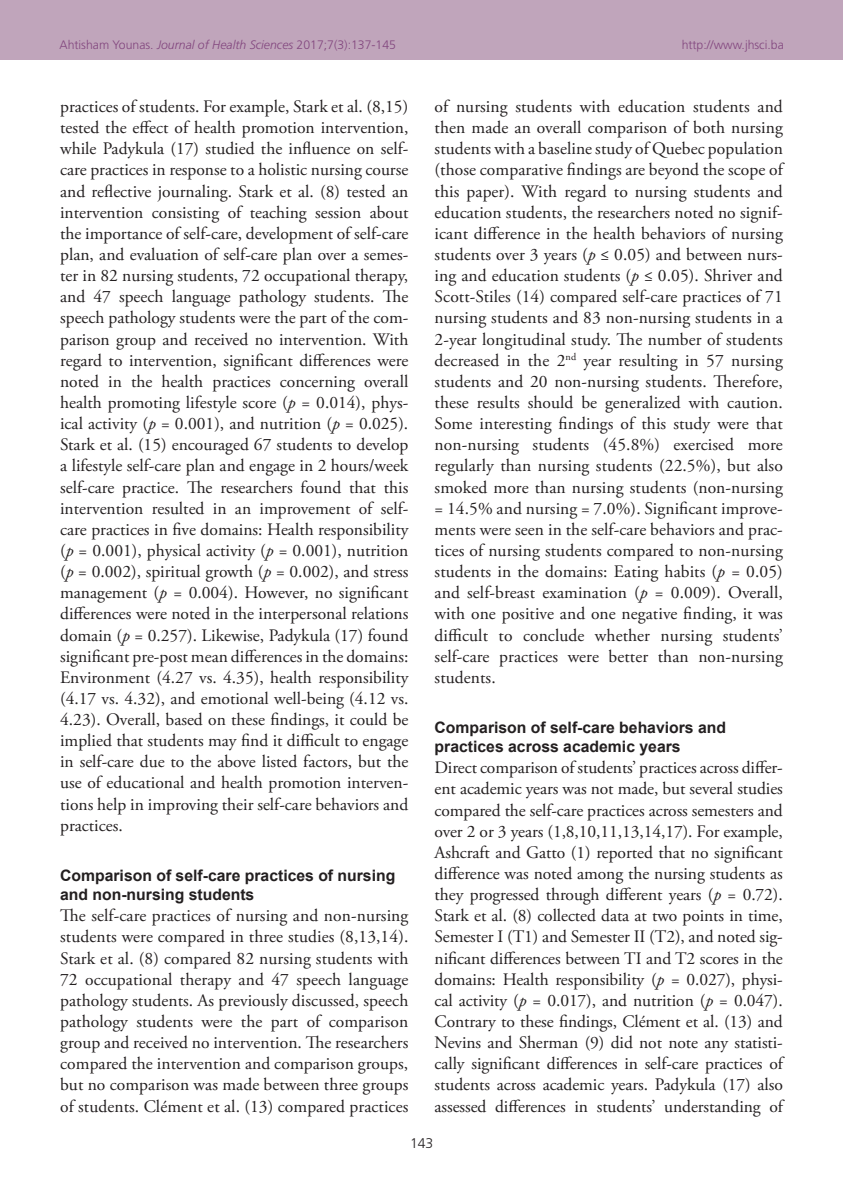
<style>
.page{position:relative;width:843px;height:1191px;background:#fff}
.page>*{position:absolute;margin:0;border:0;box-sizing:border-box;transform-origin:0 0}
.TX{font:17.5px/21.2px "Adobe Garamond Pro";color:#231f20;text-align:justify}
.t1{font:700 15.75px/19.4px "Arial";color:#231f20}
.t2{font:300 14px "Frutiger CE";color:#231f20}
.t3{font:300 12.25px "Frutiger CE";color:#82467e}
.s1{font-style:italic}
</style>
<div class="page">
<div style="left:0;top:0;width:843px;height:60px;background:#c0a5bb"></div>
<p class="t3" style="left:60px;top:37px;width:338px">Ahtisham Younas. <span class="s1">Journal of Health Sciences</span> 2017;7(3):137-145</p>
<p class="t3" style="left:682px;top:37px;width:104px">http://www.jhsci.ba</p>
<p class="TX" style="left:60px;top:97px;width:350px">practices of students. For example, Stark et al. (8,15) tested the effect of health promotion intervention, while Padykula (17) studied the influence on self&shy;care practices in response to a holistic nursing course and reflective journaling. Stark et al. (8) tested an intervention consisting of teaching session about the importance of self-care, development of self-care plan, and evaluation of self-care plan over a semes&shy;ter in 82 nursing students, 72 occupational therapy, and 47 speech language pathology students. The speech pathology students were the part of the com&shy;parison group and received no intervention. With regard to intervention, significant differences were noted in the health practices concerning overall health promoting lifestyle score (<span class="s1">p</span> = 0.014), phys&shy;ical activity (<span class="s1">p</span> = 0.001), and nutrition (<span class="s1">p</span> = 0.025).<br>Stark et al. (15) encouraged 67 students to develop a lifestyle self-care plan and engage in 2 hours/week self-care practice. The researchers found that this intervention resulted in an improvement of self&shy;care practices in five domains: Health responsibility (<span class="s1">p</span> = 0.001), physical activity (<span class="s1">p</span> = 0.001), nutrition (<span class="s1">p</span> = 0.002), spiritual growth (<span class="s1">p</span> = 0.002), and stress management (<span class="s1">p</span> = 0.004). However, no significant differences were noted in the interpersonal relations domain (<span class="s1">p</span> = 0.257). Likewise, Padykula (17) found significant pre-post mean differences in the domains:<br>Environment (4.27 vs. 4.35), health responsibility (4.17 vs. 4.32), and emotional well-being (4.12 vs.<br>4.23). Overall, based on these findings, it could be implied that students may find it difficult to engage in self-care due to the above listed factors, but the use of educational and health promotion interven&shy;tions help in improving their self-care behaviors and practices.</p>
<h2 class="t1" style="left:60px;top:866px;width:337px">Comparison of self-care practices of nursing and non-nursing students</h2>
<p class="TX" style="left:60px;top:906px;width:350px">The self-care practices of nursing and non-nursing students were compared in three studies (8,13,14).<br>Stark et al. (8) compared 82 nursing students with 72 occupational therapy and 47 speech language pathology students. As previously discussed, speech pathology students were the part of comparison group and received no intervention. The researchers compared the intervention and comparison groups, but no comparison was made between three groups of students. Clément et al. (13) compared practices</p>
<p class="TX" style="left:435px;top:97px;width:350px">of nursing students with education students and then made an overall comparison of both nursing students with a baseline study of Quebec population (those comparative findings are beyond the scope of this paper). With regard to nursing students and education students, the researchers noted no signif&shy;icant difference in the health behaviors of nursing students over 3 years (<span class="s1">p</span> ≤ 0.05) and between nurs&shy;ing and education students (<span class="s1">p</span> ≤ 0.05). Shriver and Scott-Stiles (14) compared self-care practices of 71 nursing students and 83 non-nursing students in a 2-year longitudinal study. The number of students decreased in the 2<sup>nd</sup> year resulting in 57 nursing students and 20 non-nursing students. Therefore, these results should be generalized with caution.<br>Some interesting findings of this study were that non-nursing students (45.8%) exercised more regularly than nursing students (22.5%), but also smoked more than nursing students (non-nursing = 14.5% and nursing = 7.0%). Significant improve&shy;ments were seen in the self-care behaviors and prac&shy;tices of nursing students compared to non-nursing students in the domains: Eating habits (<span class="s1">p</span> = 0.05) and self-breast examination (<span class="s1">p</span> = 0.009). Overall, with one positive and one negative finding, it was difficult to conclude whether nursing students’ self-care practices were better than non-nursing students.</p>
<h2 class="t1" style="left:435px;top:718px;width:293px">Comparison of self-care behaviors and practices across academic years</h2>
<p class="TX" style="left:435px;top:758px;width:350px">Direct comparison of students’ practices across differ&shy;ent academic years was not made, but several studies compared the self-care practices across semesters and over 2 or 3 years (1,8,10,11,13,14,17). For example, Ashcraft and Gatto (1) reported that no significant difference was noted among the nursing students as they progressed through different years (<span class="s1">p</span> = 0.72).<br>Stark et al. (8) collected data at two points in time, Semester I (T1) and Semester II (T2), and noted sig&shy;nificant differences between TI and T2 scores in the domains: Health responsibility (<span class="s1">p</span> = 0.027), physi&shy;cal activity (<span class="s1">p</span> = 0.017), and nutrition (<span class="s1">p</span> = 0.047).<br>Contrary to these findings, Clément et al. (13) and Nevins and Sherman (9) did not note any statisti&shy;cally significant differences in self-care practices of students across academic years. Padykula (17) also assessed differences in students’ understanding of</p>
<p class="t2" style="left:410px;top:1134px;width:25px">143</p>
</div>
